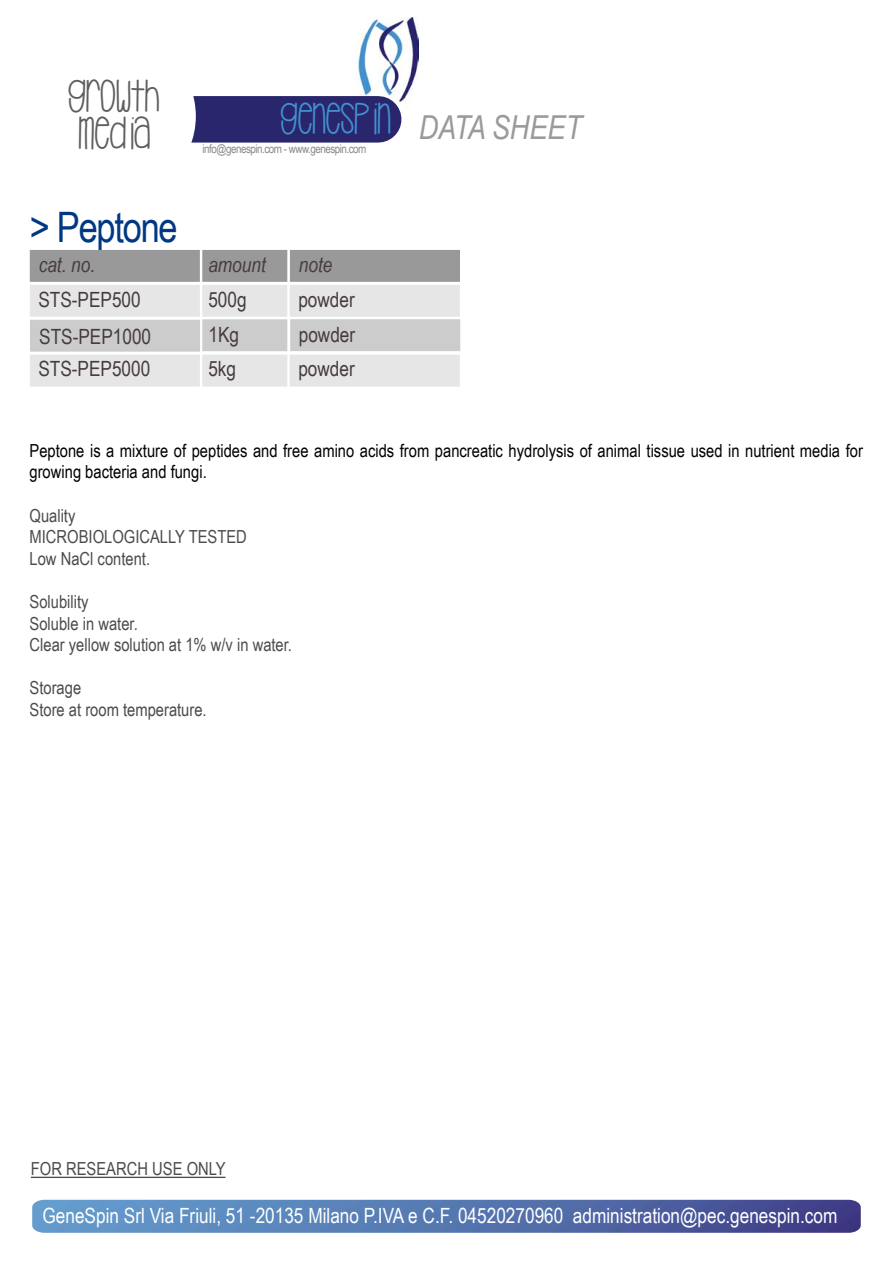
<style>
.page{position:relative;width:893px;height:1263px;background:#fff}
.page>*{position:absolute;margin:0;border:0;box-sizing:border-box;transform-origin:0 0}
.t1{font:46.5px/37.5px "Hello Casual";color:#5e5e5e}
.t2{font:42px "Arial Narrow";letter-spacing:-.03em;color:#003882}
.t3{font:italic 33px "Arial Narrow";color:#9b9a9b}
.t4{font:21px "Arial Narrow";color:#fff}
.t5{font:21px "Arial Narrow";color:#463c3c}
.t6{font:italic 21px "Arial Narrow";color:#463c3c}
.t7{font:18px/21.6px "Arial Narrow";color:#4b4b4d}
.t8{font:18px/21.6px "Arial Narrow";color:#000}
.t9{font:12px "Arial Narrow";letter-spacing:-.04em;color:#87888a}
</style>
<div class="page">
<img style="left:358px;top:17px;width:61px;height:94px">
<div style="left:191px;top:96px;width:187px;height:47px;background:#29266d"></div>
<img style="left:32px;top:1200px;width:829px;height:33px">
<hr style="left:31px;top:1177px;width:194px;height:1px;background:#4b4b4d">
<div style="left:34px;top:35px;width:162px;height:162px;background:#fff;border-radius:81px"></div>
<div style="left:30px;top:250px;width:170px;height:32px;background:#999;border:2px solid #999"></div>
<div style="left:202px;top:250px;width:85px;height:32px;background:#999;border:2px solid #999"></div>
<div style="left:30px;top:285px;width:170px;height:32px;background:#e6e6e6"></div>
<div style="left:202px;top:285px;width:85px;height:32px;background:#e6e6e6"></div>
<div style="left:290px;top:285px;width:170px;height:32px;background:#e6e6e6"></div>
<div style="left:290px;top:250px;width:170px;height:32px;background:#999;border:2px solid #999"></div>
<div style="left:202px;top:319px;width:85px;height:32px;background:#ccc;border:2px solid #ccc"></div>
<div style="left:30px;top:320px;width:170px;height:32px;background:#ccc;border:2px solid #ccc"></div>
<div style="left:290px;top:319px;width:170px;height:32px;background:#ccc;border:2px solid #ccc"></div>
<div style="left:30px;top:355px;width:170px;height:32px;background:#e6e6e6"></div>
<div style="left:202px;top:355px;width:85px;height:32px;background:#e6e6e6"></div>
<div style="left:290px;top:355px;width:170px;height:32px;background:#e6e6e6"></div>
<h1 class="t1" style="left:68px;top:78px;width:92px">GROWTH<br>MEDIA</h1>
<h2 class="t2" style="left:30px;top:196px;width:149px">&gt; Peptone</h2>
<h3 class="t3" style="left:281px;top:105px;width:303px"><sup>GENESPIN</sup> DATA SHEET</h3>
<p class="t9" style="left:203px;top:140px;width:165px">info@genespin.com - www.genespin.com</p>
<p class="t6" style="left:39px;top:249px;width:58px">cat. no.</p>
<p class="t6" style="left:208px;top:249px;width:59px">amount</p>
<p class="t5" style="left:38px;top:284px;width:104px">STS-PEP500</p>
<p class="t5" style="left:208px;top:284px;width:40px">500g</p>
<p class="t5" style="left:298px;top:284px;width:58px">powder</p>
<p class="t6" style="left:299px;top:249px;width:35px">note</p>
<p class="t5" style="left:39px;top:321px;width:113px">STS-PEP1000</p>
<p class="t5" style="left:208px;top:320px;width:32px">1Kg</p>
<p class="t5" style="left:299px;top:319px;width:58px">powder</p>
<p class="t5" style="left:38px;top:353px;width:113px">STS-PEP5000</p>
<p class="t5" style="left:208px;top:353px;width:29px">5kg</p>
<p class="t5" style="left:298px;top:353px;width:58px">powder</p>
<p class="t8" style="left:30px;top:439px;width:835px">Peptone is a mixture of peptides and free amino acids from pancreatic hydrolysis of animal tissue used in nutrient media for growing bacteria and fungi.</p>
<p class="t7" style="left:30px;top:504px;width:219px">Quality<br>MICROBIOLOGICALLY TESTED<br>Low NaCl content.</p>
<p class="t7" style="left:30px;top:590px;width:264px">Solubility<br>Soluble in water.<br>Clear yellow solution at 1% w/v in water.</p>
<p class="t7" style="left:30px;top:676px;width:179px">Storage<br>Store at room temperature.</p>
<p class="t7" style="left:31px;top:1157px;width:196px">FOR RESEARCH USE ONLY</p>
<p class="t4" style="left:43px;top:1200px;width:796px">GeneSpin Srl Via Friuli, 51 -20135 Milano P.IVA e C.F. 04520270960 administration@pec.genespin.com</p>
</div>
